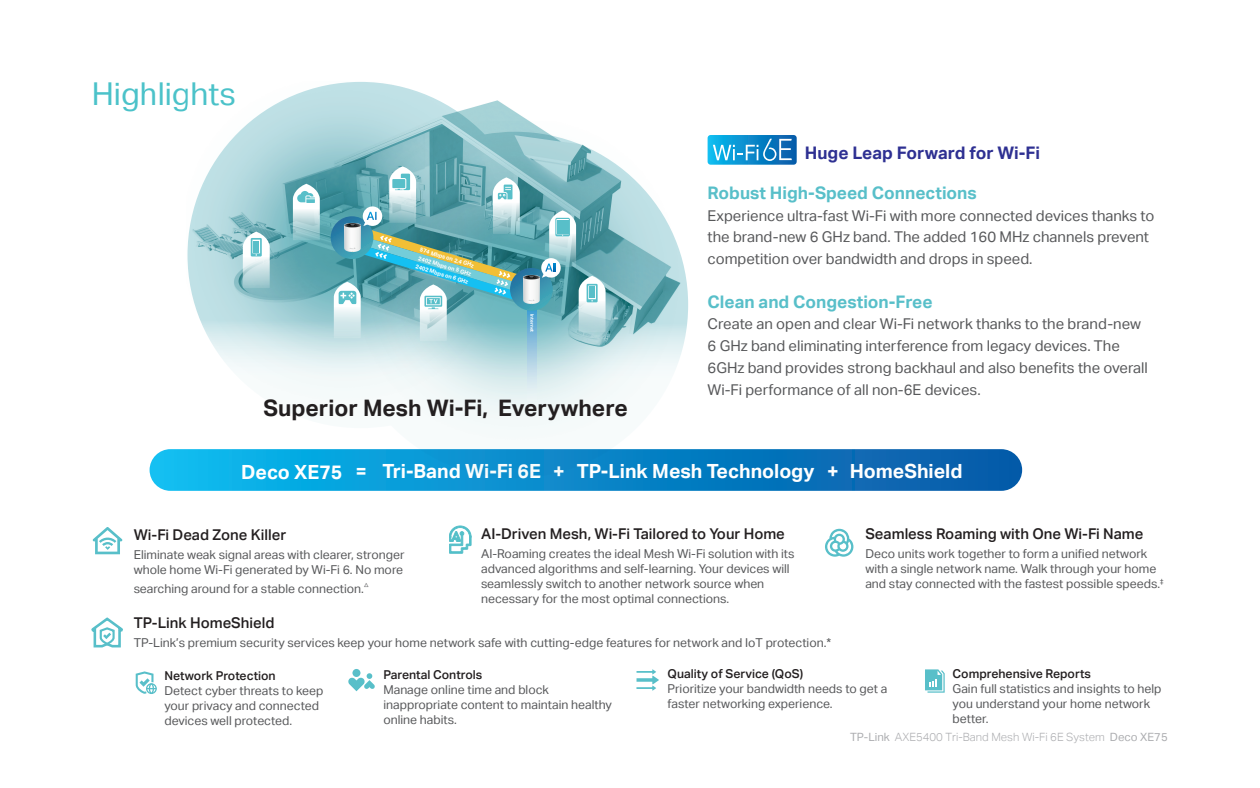
<style>
.page{position:relative;width:1260px;height:788px;background:#fff}
.page>*{position:absolute;margin:0;border:0;box-sizing:border-box;transform-origin:0 0}
.t1{font:31.5px "TP Link Aktiv Regular";color:#4bc2c9}
.t2{font:22.75px "TP Link Aktiv Bold";color:#231f20}
.t3{font:19.51px "TP Link Aktiv Bold";color:#fff}
.t4{font:17.32px "TP Link Aktiv Bold";color:#58bfc9}
.t5{font:17.32px "TP Link Aktiv Bold";color:#2e3092}
.t6{font:14.88px/21.9px "TP Link Aktiv Regular";color:#57585a}
.t7{font:14.88px "TP Link Aktiv Medium";color:#231f20}
.t8{font:12.25px/14.9px "TP Link Aktiv Regular";color:#57585a}
.t9{font:12.25px "TP Link Aktiv Medium";color:#231f20}
.t10{font:11.38px "TP Link Aktiv Light";color:#acadb0}
.t11{font:5.69px/8.7px "TP Link Aktiv Bold";color:#fff;text-align:justify}
.t12{font:4.73px "TP Link Aktiv Bold";letter-spacing:.01em;color:#fff}
.s1{font-family:"TP Link Aktiv Regular"}
</style>
<div class="page">
<svg style="left:825px;top:528px;width:28px;height:28px"></svg>
<div style="left:352px;top:669px;width:8px;height:8px;background:#58bfc9;border-radius:50%"></div>
<svg style="left:348px;top:673px;width:27px;height:18px"></svg>
<svg style="left:925px;top:669px;width:20px;height:23px"></svg>
<svg style="left:92px;top:617px;width:31px;height:31px"></svg>
<svg style="left:636px;top:669px;width:23px;height:21px"></svg>
<div style="left:150px;top:449px;width:872px;height:42px;background:linear-gradient(to right,#0cbcef,#0756a6);border-radius:21px"></div>
<svg style="left:188px;top:107px;width:500px;height:371px"></svg>
<img style="left:187px;top:82px;width:321px;height:321px">
<img style="left:361px;top:121px;width:321px;height:322px">
<svg style="left:527px;top:311px;width:9px;height:90px"></svg>
<svg style="left:334px;top:282px;width:27px;height:56px"></svg>
<svg style="left:579px;top:276px;width:27px;height:56px"></svg>
<svg style="left:587px;top:284px;width:11px;height:18px"></svg>
<svg style="left:293px;top:184px;width:27px;height:56px"></svg>
<svg style="left:297px;top:191px;width:18px;height:12px"></svg>
<svg style="left:243px;top:231px;width:27px;height:57px"></svg>
<svg style="left:251px;top:238px;width:11px;height:18px"></svg>
<svg style="left:549px;top:210px;width:27px;height:57px"></svg>
<svg style="left:555px;top:218px;width:15px;height:18px"></svg>
<div style="left:557px;top:220px;width:11px;height:13px;background:#58bfc9"></div>
<svg style="left:389px;top:166px;width:27px;height:46px"></svg>
<div style="left:392px;top:179px;width:13px;height:9px;background:#58bfc9"></div>
<svg style="left:395px;top:174px;width:15px;height:16px"></svg>
<svg style="left:493px;top:177px;width:27px;height:35px"></svg>
<svg style="left:498px;top:184px;width:14px;height:15px"></svg>
<svg style="left:420px;top:309px;width:27px;height:32px"></svg>
<svg style="left:331px;top:216px;width:42px;height:43px"></svg>
<svg style="left:510px;top:268px;width:43px;height:43px"></svg>
<img style="left:529px;top:272px;width:14px;height:34px">
<svg style="left:363px;top:206px;width:19px;height:20px"></svg>
<svg style="left:339px;top:212px;width:190px;height:97px;background:#6aabaf"></svg>
<svg style="left:541px;top:258px;width:20px;height:19px"></svg>
<svg style="left:542px;top:263px;width:13px;height:15px"></svg>
<svg style="left:708px;top:135px;width:89px;height:30px;background:#309cd3"></svg>
<svg style="left:92px;top:527px;width:31px;height:27px"></svg>
<svg style="left:449px;top:526px;width:22px;height:27px"></svg>
<svg style="left:136px;top:671px;width:21px;height:23px"></svg>
<h1 class="t1" style="left:92px;top:76px;width:146px">Highlights</h1>
<p class="t11" style="left:421px;top:245px;width:58px;rotate:17deg">574 Mbps on 2.4 GHz 2402 Mbps on 5 GHz 2402 Mbps on 6 GHz</p>
<p class="t12" style="left:535px;top:313px;width:20px;rotate:90deg">Internet</p>
<h2 class="t2" style="left:264px;top:394px;width:366px">Superior Mesh Wi-Fi, Everywhere</h2>
<h3 class="t5" style="left:805px;top:143px;width:237px">Huge Leap Forward for Wi-Fi</h3>
<h3 class="t4" style="left:708px;top:182px;width:271px">Robust High-Speed Connections</h3>
<p class="t6" style="left:708px;top:204px;width:448px">Experience ultra-fast Wi-Fi with more connected devices thanks to the brand-new 6 GHz band. The added 160 MHz channels prevent competition over bandwidth and drops in speed.</p>
<h3 class="t4" style="left:708px;top:291px;width:226px">Clean and Congestion-Free</h3>
<p class="t6" style="left:708px;top:313px;width:442px">Create an open and clear Wi-Fi network thanks to the brand-new 6 GHz band eliminating interference from legacy devices. The 6GHz band provides strong backhaul and also benefits the overall Wi-Fi performance of all non-6E devices.</p>
<h3 class="t3" style="left:241px;top:459px;width:723px">Deco XE75 = Tri-Band Wi-Fi 6E + TP-Link Mesh Technology + HomeShield</h3>
<p class="t7" style="left:481px;top:525px;width:305px">AI-Driven Mesh, Wi-Fi Tailored to Your Home</p>
<p class="t8" style="left:481px;top:546px;width:315px">AI-Roaming creates the ideal Mesh Wi-Fi solution with its advanced algorithms and self-learning. Your devices will seamlessly switch to another network source when necessary for the most optimal connections.</p>
<p class="t7" style="left:134px;top:526px;width:154px">Wi-Fi Dead Zone Killer</p>
<p class="t8" style="left:134px;top:547px;width:272px">Eliminate weak signal areas with clearer, stronger whole home Wi-Fi generated by Wi-Fi 6. No more</p>
<p class="t8" style="left:134px;top:581px;width:237px">searching around for a stable connection.<sup>△</sup></p>
<p class="t7" style="left:134px;top:614px;width:142px">TP-Link HomeShield</p>
<p class="t8" style="left:134px;top:635px;width:699px">TP-Link’s premium security services keep your home network safe with cutting-edge features for network and IoT protection.*</p>
<p class="t7" style="left:865px;top:525px;width:280px">Seamless Roaming with One Wi-Fi Name</p>
<p class="t8" style="left:865px;top:546px;width:300px">Deco units work together to form a unified network with a single network name. Walk through your home and stay connected with the fastest possible speeds.<sup>‡</sup></p>
<p class="t9" style="left:164px;top:669px;width:113px">Network Protection</p>
<p class="t8" style="left:164px;top:683px;width:161px">Detect cyber threats to keep your privacy and connected devices well protected.</p>
<p class="t9" style="left:383px;top:667px;width:100px">Parental Controls</p>
<p class="t8" style="left:383px;top:682px;width:230px">Manage online time and block inappropriate content to maintain healthy online habits.</p>
<p class="t9" style="left:668px;top:666px;width:137px">Quality of Service (QoS)</p>
<p class="t8" style="left:668px;top:681px;width:221px">Prioritize your bandwidth needs to get a faster networking experience.</p>
<p class="t9" style="left:953px;top:666px;width:140px">Comprehensive Reports</p>
<p class="t8" style="left:953px;top:681px;width:210px">Gain full statistics and insights to help you understand your home network better.</p>
<p class="t10" style="left:850px;top:730px;width:319px"><span class="s1">TP-Link</span> AXE5400 Tri-Band Mesh Wi-Fi 6E System <span class="s1">Deco XE75</span></p>
</div>
